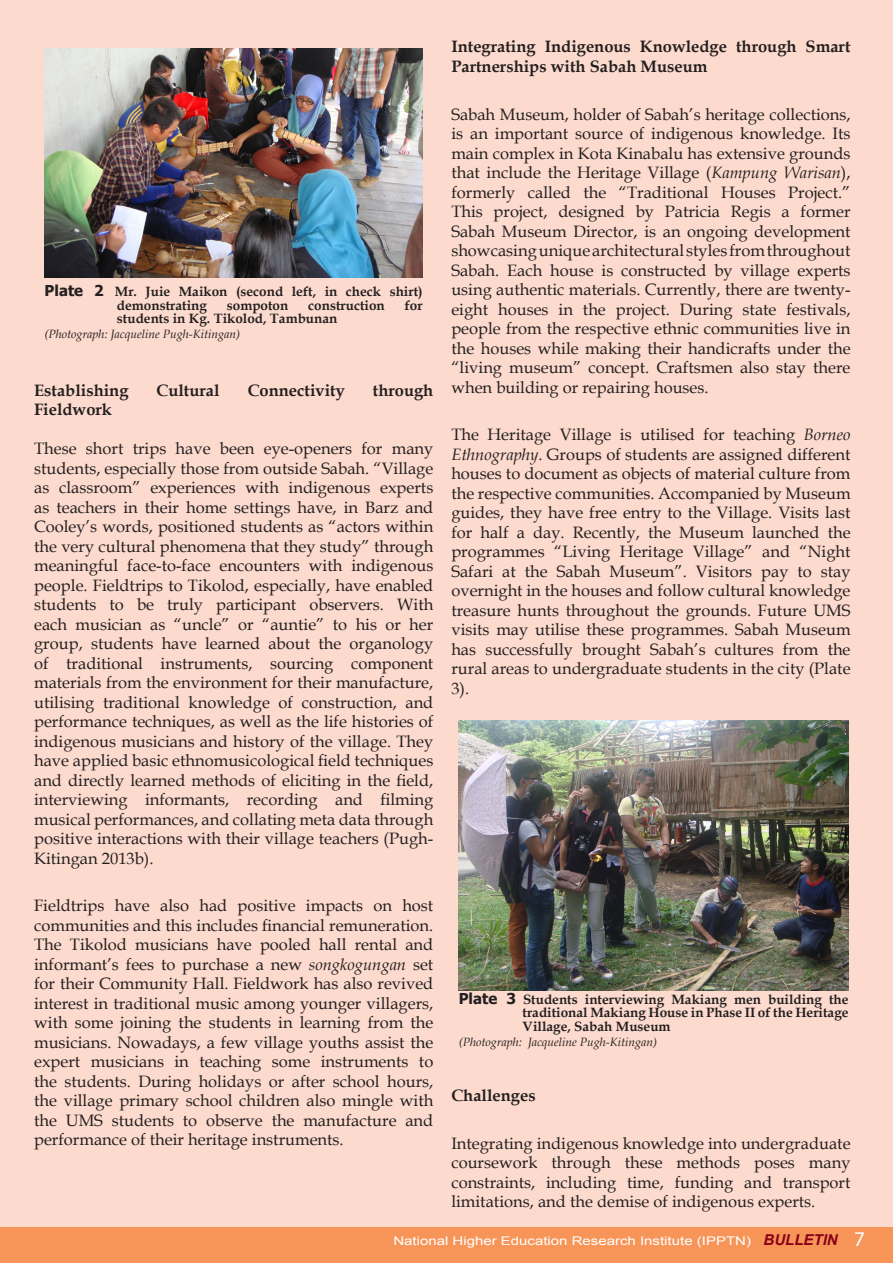
<style>
.page{position:relative;width:893px;height:1263px;background:#fcdacd}
.page>*{position:absolute;margin:0;border:0;box-sizing:border-box;transform-origin:0 0}
.t1{font:16.5px/19.5px "Book Antiqua";color:#231f20;text-align:justify}
.t2{font:700 16.5px/19.5px "Book Antiqua";color:#231f20}
.part_of_references{font:700 13.5px/13.5px "Book Antiqua";color:#231f20}
.part_of_references-2{font:italic 12px "Book Antiqua";color:#231f20}
.t3{font:12px "Arial";color:#fff;scale:1.25 1}
.s1{font-family:"Tahoma";font-size:15px}
.s2{font-style:italic}
.s3{font-weight:700;font-style:italic;font-size:15px;color:#8a0118}
.s4{font-family:"Myriad Pro";font-size:21px}
</style>
<div class="page">
<div style="left:0;top:1227px;width:893px;height:36px;background:#f79559"></div>
<img style="left:45px;top:49px;width:378px;height:229px">
<img style="left:459px;top:720px;width:389px;height:270px">
<p class="part_of_references" style="left:117px;top:285px;width:307px;text-indent:-72px"><span class="s1">Plate 2</span> Mr. Juie Maikon (second left, in check shirt) demonstrating</p>
<p class="part_of_references" style="left:227px;top:298px;width:63px">sompoton</p>
<p class="part_of_references" style="left:308px;top:298px;width:78px">construction</p>
<p class="part_of_references" style="left:405px;top:298px;width:20px">for</p>
<p class="part_of_references" style="left:117px;top:312px;width:222px">students in Kg. Tikolod, Tambunan</p>
<p class="part_of_references-2" style="left:45px;top:326px;width:197px">(Photograph: Jacqueline Pugh-Kitingan)</p>
<p class="t2" style="left:34px;top:380px;width:96px">Establishing</p>
<p class="t2" style="left:156px;top:380px;width:65px">Cultural</p>
<p class="t2" style="left:248px;top:380px;width:99px">Connectivity</p>
<p class="t2" style="left:373px;top:380px;width:62px">through</p>
<p class="t2" style="left:34px;top:400px;width:79px">Fieldwork</p>
<p class="t1" style="left:34px;top:438px;width:401px">These short trips have been eye-openers for many students, especially those from outside Sabah. “Village as classroom” experiences with indigenous experts as teachers in their home settings have, in Barz and Cooley’s words, positioned students as “actors within the very cultural phenomena that they study” through meaningful face-to-face encounters with indigenous people. Fieldtrips to Tikolod, especially, have enabled students to be truly participant observers. With each musician as “uncle” or “auntie” to his or her group, students have learned about the organology of traditional instruments, sourcing component materials from the environment for their manufacture, utilising traditional knowledge of construction, and performance techniques, as well as the life histories of indigenous musicians and history of the village. They have applied basic ethnomusicological field techniques and directly learned methods of eliciting in the field, interviewing informants, recording and filming musical performances, and collating meta data through positive interactions with their village teachers (Pugh-Kitingan 2013b).</p>
<p class="t1" style="left:34px;top:895px;width:401px">Fieldtrips have also had positive impacts on host communities and this includes financial remuneration.<br>The Tikolod musicians have pooled hall rental and informant’s fees to purchase a new <span class="s2">songkogungan</span> set for their Community Hall. Fieldwork has also revived interest in traditional music among younger villagers, with some joining the students in learning from the musicians. Nowadays, a few village youths assist the expert musicians in teaching some instruments to the students. During holidays or after school hours, the village primary school children also mingle with the UMS students to observe the manufacture and performance of their heritage instruments.</p>
<p class="t2" style="left:451px;top:37px;width:401px">Integrating Indigenous Knowledge through Smart<br>Partnerships with Sabah Museum</p>
<p class="t1" style="left:451px;top:104px;width:401px">Sabah Museum, holder of Sabah’s heritage collections, is an important source of indigenous knowledge. Its main complex in Kota Kinabalu has extensive grounds that include the Heritage Village (<span class="s2">Kampung Warisan</span>), formerly called the “Traditional Houses Project.” This project, designed by Patricia Regis a former Sabah Museum Director, is an ongoing development showcasing unique architectural styles from throughout Sabah. Each house is constructed by village experts using authentic materials. Currently, there are twenty&shy;eight houses in the project. During state festivals, people from the respective ethnic communities live in the houses while making their handicrafts under the “living museum” concept. Craftsmen also stay there when building or repairing houses.</p>
<p class="t1" style="left:451px;top:424px;width:401px">The Heritage Village is utilised for teaching <span class="s2">Borneo Ethnography</span>. Groups of students are assigned different houses to document as objects of material culture from the respective communities. Accompanied by Museum guides, they have free entry to the Village. Visits last for half a day. Recently, the Museum launched the programmes “Living Heritage Village” and “Night Safari at the Sabah Museum”. Visitors pay to stay overnight in the houses and follow cultural knowledge treasure hunts throughout the grounds. Future UMS visits may utilise these programmes. Sabah Museum has successfully brought Sabah’s cultures from the rural areas to undergraduate students in the city (Plate 3).</p>
<p class="part_of_references" style="left:522px;top:992px;width:328px;text-align:justify;text-indent:-64px"><span class="s1">Plate 3</span> Students interviewing Makiang men building the traditional Makiang House in Phase II of the Heritage Village, Sabah Museum</p>
<p class="part_of_references-2" style="left:459px;top:1033px;width:200px">(Photograph: Jacqueline Pugh-Kitingan)</p>
<p class="t2" style="left:451px;top:1086px;width:86px">Challenges</p>
<p class="t1" style="left:451px;top:1133px;width:401px">Integrating indigenous knowledge into undergraduate coursework through these methods poses many constraints, including time, funding and transport limitations, and the demise of indigenous experts.</p>
<p class="t3" style="left:393px;top:1233px;width:379px">National Higher Education Research Institute (IPPTN) <span class="s3">BULLETIN</span> <span class="s4">7</span></p>
</div>
